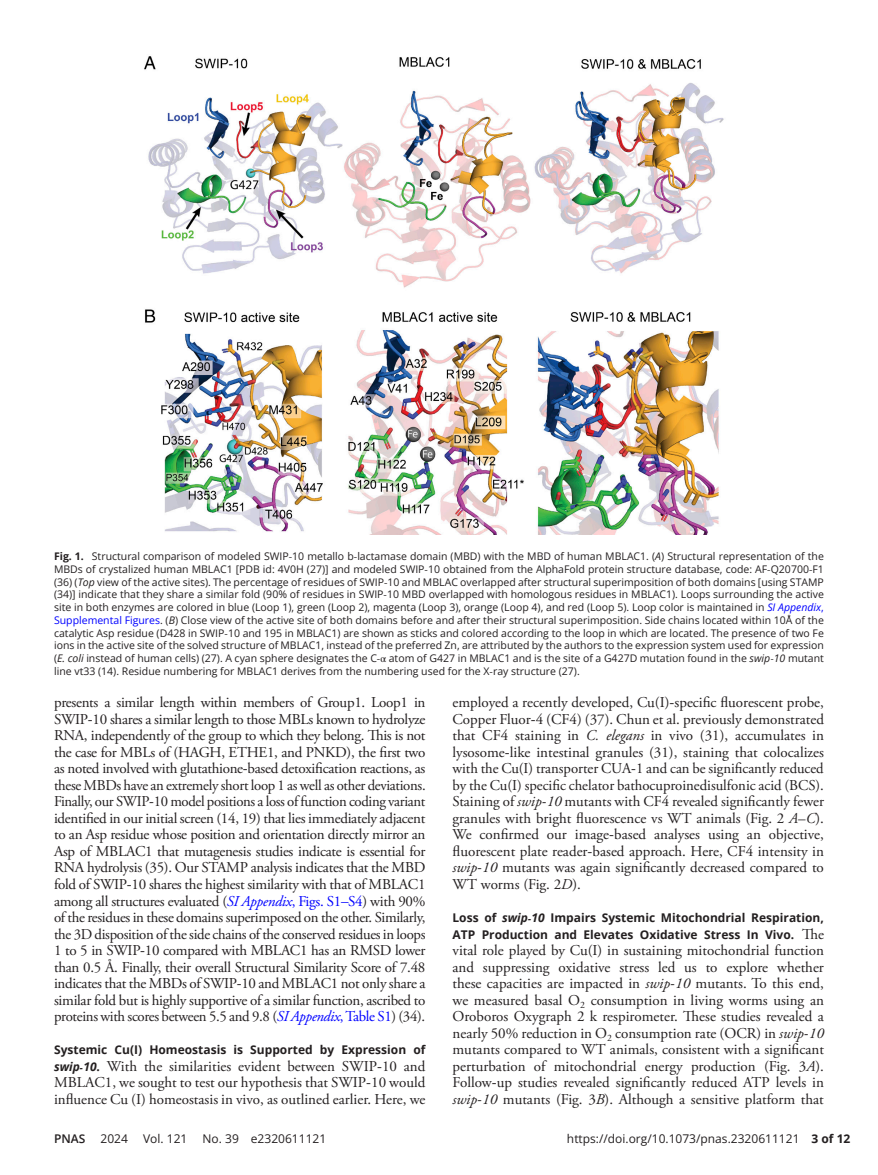
<style>
.page{position:relative;width:878px;height:1175px;background:#fff}
.page>*{position:absolute;margin:0;border:0;box-sizing:border-box;transform-origin:0 0}
.t1{font:15px/16.5px "Adobe Garamond Pro";color:#231f20;text-align:justify}
.t2{font:700 12px/16.5px "Open Sans";color:#231f20}
.t3{font:12px "Open Sans";color:#231f20}
.t4{font:600 12px "Open Sans";color:#231f20}
.t5{font:10.5px/12.8px "Open Sans";color:#231f20;text-align:justify}
.s1{font-weight:700}
.s2{font-family:"STIX"}
.s3{font-style:italic}
.s4{font-style:italic;color:#00f}
.s5{color:#00f}
.s6{font-family:"STIX";font-style:italic}
.s7{font-family:"STIX";color:#00f}
.s8{font-family:"Open Sans";font-weight:700;font-style:italic;font-size:12px}
.s9{font-family:"STIX";font-weight:700;font-style:italic;font-size:10.5px}
.s10{font-family:"Open Sans";font-weight:700;font-size:12px}
.s11{font-family:"STIX";font-style:italic;font-size:10.5px}
.s12{font-family:"Adobe Garamond Pro";font-weight:400;font-size:15px}
</style>
<div class="page">
<img style="left:144px;top:56px;width:580px;height:478px">
<p class="t5" style="left:54px;top:549px;width:771px"><span class="s1">Fig. 1.</span> Structural comparison of modeled SWIP<span class="s2">-</span>10 metallo b<span class="s2">-</span>lactamase domain (MBD) with the MBD of human MBLAC1. (<span class="s3">A</span>) Structural representation of the MBDs of crystalized human MBLAC1 [PDB id: 4V0H (27)] and modeled SWIP<span class="s2">-</span>10 obtained from the AlphaFold protein structure database, code: AF<span class="s2">-</span>Q20700<span class="s2">-</span>F1 (36) (<span class="s3">Top</span> view of the active sites). The percentage of residues of SWIP<span class="s2">-</span>10 and MBLAC overlapped after structural superimposition of both domains [using STAMP (34)] indicate that they share a similar fold (90% of residues in SWIP<span class="s2">-</span>10 MBD overlapped with homologous residues in MBLAC1). Loops surrounding the active site in both enzymes are colored in blue (Loop 1), green (Loop 2), magenta (Loop 3), orange (Loop 4), and red (Loop 5). Loop color is maintained in <span class="s4">SI Appendix</span><span class="s5">, Supplemental Figures</span>. (<span class="s3">B</span>) Close view of the active site of both domains before and after their structural superimposition. Side chains located within 10Å of the catalytic Asp residue (D428 in SWIP<span class="s2">-</span>10 and 195 in MBLAC1) are shown as sticks and colored according to the loop in which are located. The presence of two Fe ions in the active site of the solved structure of MBLAC1, instead of the preferred Zn, are attributed by the authors to the expression system used for expression (<span class="s3">E. coli</span> instead of human cells) (27). A cyan sphere designates the C<span class="s2">-α</span> atom of G427 in MBLAC1 and is the site of a G427D mutation found in the <span class="s3">swip</span><span class="s6">-</span><span class="s3">10</span> mutant line vt33 (14). Residue numbering for MBLAC1 derives from the numbering used for the X<span class="s2">-</span>ray structure (27).</p>
<p class="t1" style="left:54px;top:695px;width:373px">presents a similar length within members of Group1. Loop1 in SWIP<span class="s2">-</span>10 shares a similar length to those MBLs known to hydrolyze RNA, independently of the group to which they belong. This is not the case for MBLs of (HAGH, ETHE1, and PNKD), the first two as noted involved with glutathione<span class="s2">-</span>based detoxification reactions, as these MBDs have an extremely short loop 1 as well as other deviations.<br>Finally, our SWIP<span class="s2">-</span>10 model positions a loss of function coding variant identified in our initial screen (14, 19) that lies immediately adjacent to an Asp residue whose position and orientation directly mirror an Asp of MBLAC1 that mutagenesis studies indicate is essential for RNA hydrolysis (35). Our STAMP analysis indicates that the MBD fold of SWIP<span class="s2">-</span>10 shares the highest similarity with that of MBLAC1 among all structures evaluated (<span class="s4">SI Appendix</span><span class="s5">, Figs. S1</span><span class="s7">–</span><span class="s5">S4</span>) with 90% of the residues in these domains superimposed on the other. Similarly, the 3D disposition of the side chains of the conserved residues in loops 1 to 5 in SWIP<span class="s2">-</span>10 compared with MBLAC1 has an RMSD lower than 0.5 Å. Finally, their overall Structural Similarity Score of 7.48 indicates that the MBDs of SWIP<span class="s2">-</span>10 and MBLAC1 not only share a similar fold but is highly supportive of a similar function, ascribed to proteins with scores between 5.5 and 9.8 (<span class="s4">SI Appendix</span><span class="s5">, Table S1</span>) (34).</p>
<p class="t2" style="left:54px;top:1041px;width:373px">Systemic Cu(I) Homeostasis is Supported by Expression of</p>
<p class="t1" style="left:54px;top:1058px;width:373px"><span class="s8">swip</span><span class="s9">-</span><span class="s8">10</span><span class="s10">.</span> With the similarities evident between SWIP<span class="s2">-</span>10 and MBLAC1, we sought to test our hypothesis that SWIP<span class="s2">-</span>10 would influence Cu (I) homeostasis in vivo, as outlined earlier. Here, we</p>
<p class="t1" style="left:452px;top:695px;width:373px">employed a recently developed, Cu(I)<span class="s2">-</span>specific fluorescent probe, Copper Fluor<span class="s2">-</span>4 (CF4) (37). Chun et al. previously demonstrated that CF4 staining in <span class="s3">C. elegans</span> in vivo (31), accumulates in lysosome<span class="s2">-</span>like intestinal granules (31), staining that colocalizes with the Cu(I) transporter CUA<span class="s2">-</span>1 and can be significantly reduced by the Cu(I) specific chelator bathocuproinedisulfonic acid (BCS).<br>Staining of <span class="s3">swip</span><span class="s6">-</span><span class="s3">10</span> mutants with CF4 revealed significantly fewer granules with bright fluorescence vs WT animals (Fig. 2 <span class="s3">A</span>–<span class="s3">C</span>).<br>We confirmed our image<span class="s2">-</span>based analyses using an objective, fluorescent plate reader<span class="s2">-</span>based approach. Here, CF4 intensity in <span class="s3">swip</span><span class="s6">-</span><span class="s3">10</span> mutants was again significantly decreased compared to WT worms (Fig. 2<span class="s3">D</span>).</p>
<p class="t2" style="left:452px;top:909px;width:373px">Loss of <span class="s3">swip</span><span class="s11">-</span><span class="s3">10</span> Impairs Systemic Mitochondrial Respiration,<br>ATP Production and Elevates Oxidative Stress In Vivo. <span class="s12">The</span></p>
<p class="t1" style="left:452px;top:942px;width:373px">vital role played by Cu(I) in sustaining mitochondrial function and suppressing oxidative stress led us to explore whether these capacities are impacted in <span class="s3">swip</span><span class="s6">-</span><span class="s3">10</span> mutants. To this end, we measured basal O<sub>2</sub> consumption in living worms using an Oroboros Oxygraph 2 k respirometer. These studies revealed a nearly 50% reduction in O<sub>2</sub> consumption rate (OCR) in <span class="s3">swip</span><span class="s6">-</span><span class="s3">10 </span>mutants compared to WT animals, consistent with a significant perturbation of mitochondrial energy production (Fig. 3<span class="s3">A</span>).<br>Follow<span class="s2">-</span>up studies revealed significantly reduced ATP levels in <span class="s3">swip</span><span class="s6">-</span><span class="s3">10</span> mutants (Fig. 3<span class="s3">B</span>). Although a sensitive platform that</p>
<p class="t4" style="left:54px;top:1130px;width:33px">PNAS</p>
<p class="t3" style="left:100px;top:1130px;width:29px">2024</p>
<p class="t3" style="left:143px;top:1130px;width:46px">Vol. 121</p>
<p class="t3" style="left:202px;top:1130px;width:125px">No. 39 e2320611121</p>
<p class="t3" style="left:566px;top:1130px;width:285px">https://doi.org/10.1073/pnas.2320611121 <span class="s1">3 of 12</span></p>
</div>
